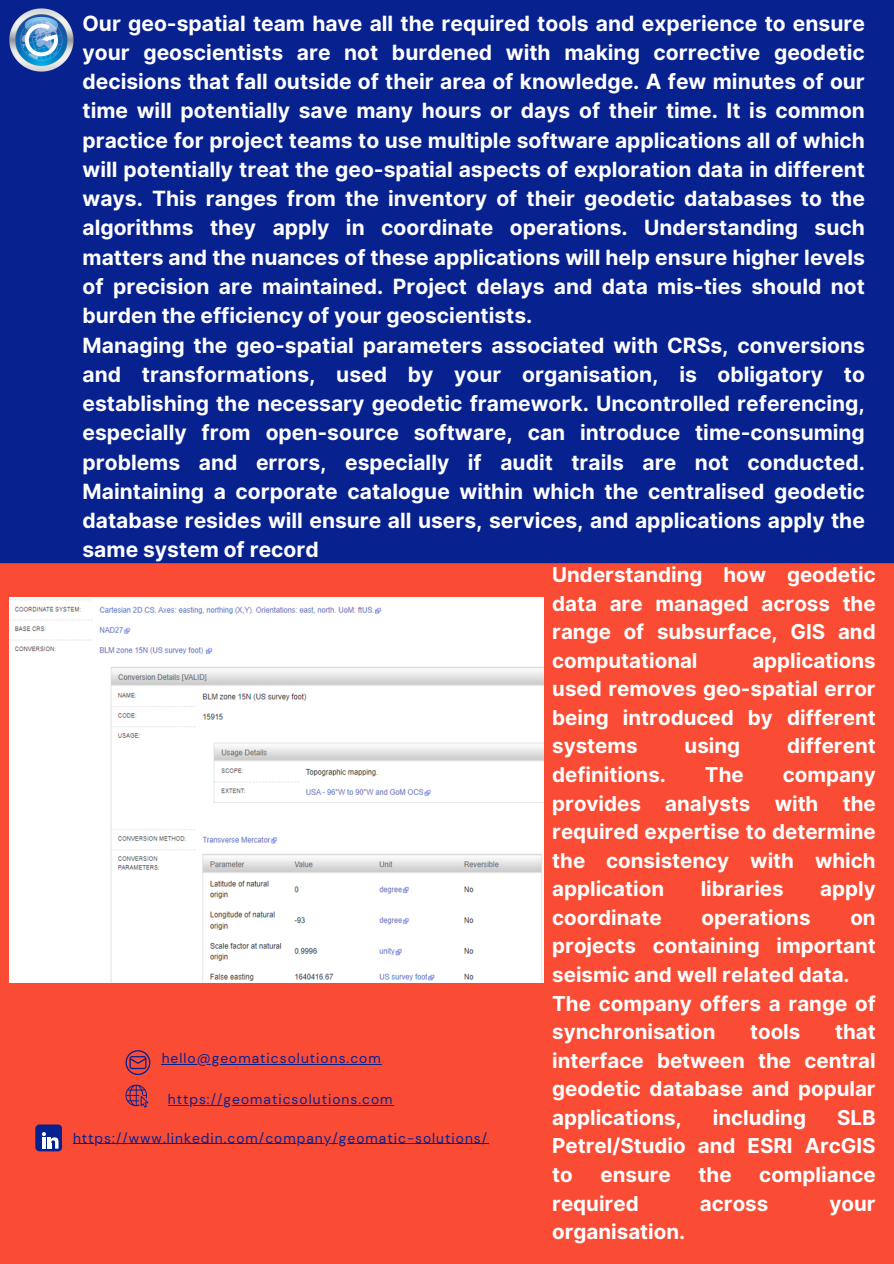
<style>
.page{position:relative;width:894px;height:1264px;background:#fff}
.page>*{position:absolute;margin:0;border:0;box-sizing:border-box;transform-origin:0 0}
.t1{font:700 21px/29.2px "Inter";color:#fff}
.t2{font:700 20.55px/28.5px "Inter";color:#fff;text-align:justify}
.t3{font:13.8px "DM Sans";letter-spacing:.075em;color:#07218f}
</style>
<div class="page">
<div style="left:0;top:0;width:893px;height:571px;background:#07218f"></div>
<div style="left:0;top:563px;width:893px;height:700px;background:#fa4c34"></div>
<img style="left:10px;top:8px;width:63px;height:63px">
<img style="left:10px;top:597px;width:533px;height:385px">
<svg style="left:125px;top:1050px;width:25px;height:24px"></svg>
<svg style="left:125px;top:1084px;width:23px;height:23px"></svg>
<div style="left:35px;top:1124px;width:27px;height:27px;background:#07218f;border-radius:4px"></div>
<svg style="left:42px;top:1132px;width:17px;height:16px"></svg>
<hr style="left:162px;top:1063px;width:219px;height:1px;background:#07218f">
<hr style="left:168px;top:1105px;width:225px;height:1px;background:#07218f">
<hr style="left:73px;top:1143px;width:415px;height:1px;background:#07218f">
<h1 class="t1" style="left:82px;top:8px;width:783px">Our geo-spatial team have all the required tools and experience to ensure your geoscientists are not burdened with making corrective geodetic decisions that fall outside of their area of knowledge. A few minutes of our time will potentially save many hours or days of their time. It is common practice for project teams to use multiple software applications all of which will potentially treat the geo-spatial aspects of exploration data in different ways. This ranges from the inventory of their geodetic databases to the algorithms they apply in coordinate operations. Understanding such matters and the nuances of these applications will help ensure higher levels of precision are maintained. Project delays and data mis-ties should not burden the efficiency of your geoscientists.<br>Managing the geo-spatial parameters associated with CRSs, conversions and transformations, used by your organisation, is obligatory to establishing the necessary geodetic framework. Uncontrolled referencing, especially from open-source software, can introduce time-consuming problems and errors, especially if audit trails are not conducted.<br>Maintaining a corporate catalogue within which the centralised geodetic database resides will ensure all users, services, and applications apply the same system of record</h1>
<p class="t2" style="left:552px;top:560px;width:325px">Understanding how geodetic data are managed across the range of subsurface, GIS and computational</p>
<p class="t2" style="left:552px;top:646px;width:325px;text-indent:200px">applications used removes geo-spatial error being introduced by different systems</p>
<p class="t2" style="left:684px;top:731px;width:57px">using</p>
<p class="t2" style="left:786px;top:731px;width:90px">different</p>
<p class="t3" style="left:162px;top:1048px;width:220px">hello@geomaticsolutions.com</p>
<p class="t3" style="left:168px;top:1090px;width:226px">https://geomaticsolutions.com</p>
<p class="t3" style="left:73px;top:1128px;width:415px">https://www.linkedin.com/company/geomatic-solutions/</p>
<p class="t2" style="left:552px;top:760px;width:115px">definitions.</p>
<p class="t2" style="left:704px;top:760px;width:40px">The</p>
<p class="t2" style="left:552px;top:760px;width:325px;text-indent:230px">company provides analysts with the required expertise to determine the consistency with which application</p>
<p class="t2" style="left:700px;top:874px;width:84px">libraries</p>
<p class="t2" style="left:820px;top:874px;width:57px">apply</p>
<p class="t2" style="left:552px;top:903px;width:111px">coordinate</p>
<p class="t2" style="left:701px;top:903px;width:110px">operations</p>
<p class="t2" style="left:552px;top:903px;width:325px;text-align:left;text-indent:298px">on projects containing important seismic and well related data.<br>The company offers a range of synchronisation</p>
<p class="t2" style="left:552px;top:1017px;width:325px;text-indent:283px">that interface between the central geodetic database and popular applications,</p>
<p class="t2" style="left:750px;top:1017px;width:52px">tools</p>
<p class="t2" style="left:712px;top:1103px;width:94px">including</p>
<p class="t2" style="left:552px;top:1103px;width:325px;text-indent:285px">SLB Petrel/Studio and ESRI ArcGIS to</p>
<p class="t2" style="left:600px;top:1160px;width:72px">ensure</p>
<p class="t2" style="left:698px;top:1160px;width:34px">the</p>
<p class="t2" style="left:759px;top:1160px;width:118px">compliance</p>
<p class="t2" style="left:552px;top:1188px;width:88px">required</p>
<p class="t2" style="left:699px;top:1188px;width:70px">across</p>
<p class="t2" style="left:829px;top:1188px;width:48px">your</p>
<p class="t2" style="left:552px;top:1217px;width:134px">organisation.</p>
</div>
